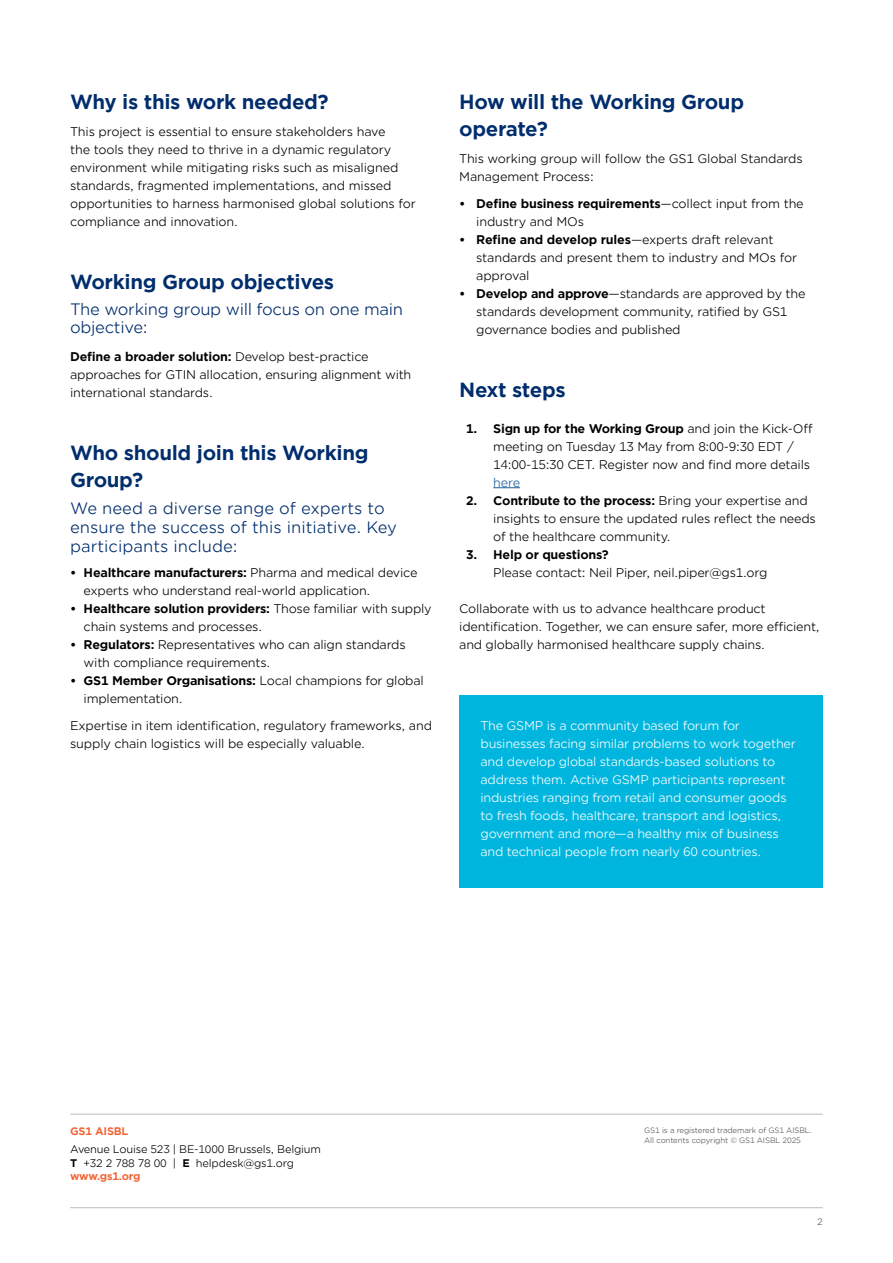
<style>
.page{position:relative;width:893px;height:1263px;background:#fff}
.page>*{position:absolute;margin:0;border:0;box-sizing:border-box;transform-origin:0 0}
.t1{font:700 19.5px/27px "Gotham Office";letter-spacing:-.02em;color:#002d6c}
.t2{font:15.75px/18.9px "Gotham Office";color:#002d6c}
.t3{font:15.75px/18px "Gotham Office";letter-spacing:-.02em;color:#002d6c}
.t4{font:12px/18px "Gotham Office";letter-spacing:-.02em;color:#000}
.t5{font:12px/18px "Gotham Office";letter-spacing:-.02em;color:#fff}
.t6{font:700 12px "Gotham Office";letter-spacing:-.02em;color:#000}
.t7{font:12px "Gotham Office";color:#215e9e}
.t8{font:10.5px/13.5px "Gotham Office";letter-spacing:-.02em;color:#000}
.t9{font:700 10.5px "Gotham Office";letter-spacing:-.02em;color:#f26334}
.t10{font:9px "Gotham Office";color:#58595b}
.t11{font:7.5px/10.5px "Gotham Office";letter-spacing:-.02em;color:#58595b}
.s1{font-weight:700}
.s2{font-weight:700;color:#f26334}
</style>
<div class="page">
<hr style="left:70px;top:1114px;width:753px;height:1px;background:#bcbec0">
<hr style="left:70px;top:1207px;width:753px;height:1px;background:#bcbec0">
<svg style="left:493px;top:487px;width:27px;height:1px"></svg>
<div style="left:459px;top:695px;width:364px;height:192px;background:#00b6de"></div>
<h1 class="t1" style="left:70px;top:88px;width:260px">Why is this work needed?</h1>
<p class="t4" style="left:70px;top:122px;width:347px">This project is essential to ensure stakeholders have<br>the tools they need to thrive in a dynamic regulatory environment while mitigating risks such as misaligned standards, fragmented implementations, and missed opportunities to harness harmonised global solutions for compliance and innovation.</p>
<h1 class="t1" style="left:70px;top:268px;width:266px">Working Group objectives</h1>
<h2 class="t3" style="left:70px;top:300px;width:334px">The working group will focus on one main objective:</h2>
<p class="t4" style="left:70px;top:347px;width:343px"><span class="s1">Define a broader solution:</span> Develop best-practice approaches for GTIN allocation, ensuring alignment with international standards.</p>
<h1 class="t1" style="left:70px;top:439px;width:300px">Who should join this Working<br>Group?</h1>
<h2 class="t2" style="left:70px;top:499px;width:328px">We need a diverse range of experts to ensure the success of this initiative. Key participants include:</h2>
<p class="t4" style="left:84px;top:563px;width:335px;text-indent:-14px"><span class="s1">• Healthcare manufacturers:</span> Pharma and medical device experts who understand real-world application.</p>
<p class="t4" style="left:84px;top:599px;width:350px;text-indent:-14px"><span class="s1">• Healthcare solution providers:</span> Those familiar with supply chain systems and processes.</p>
<p class="t4" style="left:84px;top:635px;width:324px;text-indent:-14px"><span class="s1">• Regulators:</span> Representatives who can align standards with compliance requirements.</p>
<p class="t4" style="left:84px;top:671px;width:342px;text-indent:-14px"><span class="s1">• GS1 Member Organisations:</span> Local champions for global implementation.</p>
<p class="t4" style="left:70px;top:716px;width:363px">Expertise in item identification, regulatory frameworks, and supply chain logistics will be especially valuable.</p>
<h1 class="t1" style="left:459px;top:88px;width:286px">How will the Working Group operate?</h1>
<p class="t4" style="left:459px;top:149px;width:345px">This working group will follow the GS1 Global Standards<br>Management Process:</p>
<p class="t4" style="left:476px;top:194px;width:329px;text-indent:-17px"><span class="s1">• Define business requirements</span>—collect input from the industry and MOs</p>
<p class="t4" style="left:476px;top:230px;width:322px;text-indent:-17px"><span class="s1">• Refine and develop rules</span>—experts draft relevant standards and present them to industry and MOs for approval</p>
<p class="t4" style="left:476px;top:284px;width:331px;text-indent:-17px"><span class="s1">• Develop and approve</span>—standards are approved by the standards development community, ratified by GS1 governance bodies and published</p>
<h1 class="t1" style="left:459px;top:376px;width:108px">Next steps</h1>
<p class="t4" style="left:493px;top:419px;width:321px;text-indent:-27px"><span class="s1">1. Sign up for the Working Group</span> and join the Kick-Off meeting on Tuesday 13 May from 8:00-9:30 EDT /<br>14:00-15:30 CET. Register now and find more details</p>
<p class="t7" style="left:493px;top:474px;width:28px">here</p>
<p class="t4" style="left:493px;top:491px;width:324px;text-indent:-27px"><span class="s1">2. Contribute to the process:</span> Bring your expertise and insights to ensure the updated rules reflect the needs of the healthcare community.</p>
<p class="t6" style="left:466px;top:546px;width:144px">3. Help or questions?</p>
<p class="t4" style="left:493px;top:563px;width:276px">Please contact: Neil Piper, neil.piper@gs1.org</p>
<p class="t4" style="left:459px;top:599px;width:362px">Collaborate with us to advance healthcare product identification. Together, we can ensure safer, more efficient, and globally harmonised healthcare supply chains.</p>
<p class="t5" style="left:480px;top:716px;width:317px">The GSMP is a community based forum for businesses facing similar problems to work together and develop global standards-based solutions to address them. Active GSMP participants represent industries ranging from retail and consumer goods to fresh foods, healthcare, transport and logistics, government and more—a healthy mix of business and technical people from nearly 60 countries.</p>
<p class="t9" style="left:70px;top:1124px;width:60px">GS1 AISBL</p>
<p class="t8" style="left:70px;top:1142px;width:252px">Avenue Louise 523 | BE-1000 Brussels, Belgium<br><span class="s1">T</span> +32 2 788 78 00 | <span class="s1">E</span> helpdesk@gs1.org <span class="s2">www.gs1.org</span></p>
<p class="t11" style="left:644px;top:1125px;width:169px">GS1 is a registered trademark of GS1 AISBL.<br>All contents copyright © GS1 AISBL 2025</p>
<p class="t10" style="left:817px;top:1215px;width:7px">2</p>
</div>
